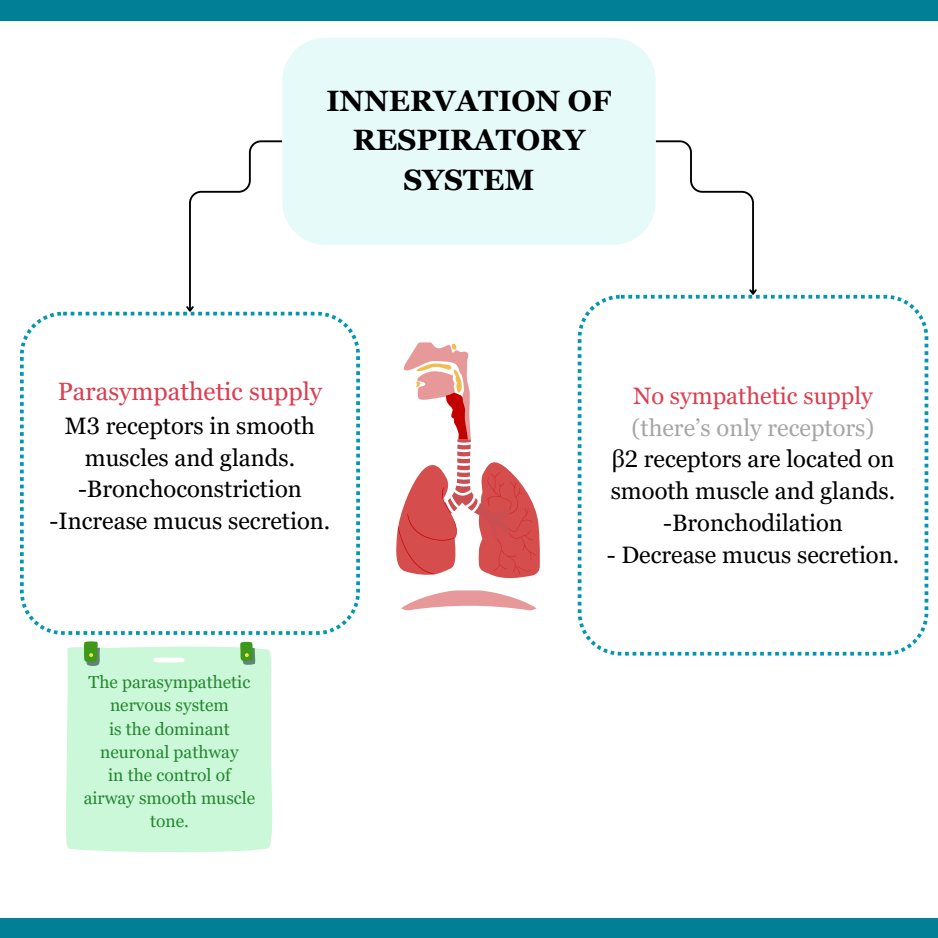
<style>
.page{position:relative;width:938px;height:938px;background:#fff}
.page>*{position:absolute;margin:0;border:0;box-sizing:border-box;transform-origin:0 0}
.t1{font:700 29.5px/39.5px "Georgia Pro";color:#000;text-align:center}
.t2{font:25px "Georgia Pro";color:#db3e50}
.t3{font:23.75px/32px "Georgia Pro";color:#000;text-align:center}
.t4{font:23.75px "Georgia Pro";color:#a6a6a6}
.t5{font:23.75px "Georgia Pro";color:#db3e50}
.t6{font:17.5px/23.2px "Georgia Pro";color:#258730;text-align:center}
</style>
<div class="page">
<div style="left:0;top:0;width:938px;height:937px;background:#007f96"></div>
<div style="left:0;top:21px;width:938px;height:896px;background:#fff"></div>
<svg style="left:654px;top:139px;width:104px;height:156px"></svg>
<svg style="left:184px;top:140px;width:100px;height:172px"></svg>
<div style="left:282px;top:38px;width:373px;height:207px;background:#e7fafa"></div>
<svg style="left:20px;top:312px;width:339px;height:322px"></svg>
<svg style="left:577px;top:295px;width:351px;height:360px"></svg>
<svg style="left:396px;top:512px;width:144px;height:97px"></svg>
<svg style="left:401px;top:342px;width:135px;height:268px"></svg>
<div style="left:66px;top:647px;width:207px;height:205px;background:#caf8d8"></div>
<svg style="left:83px;top:641px;width:172px;height:25px"></svg>
<p class="t1" style="left:326px;top:81px;width:286px">INNERVATION OF<br>RESPIRATORY<br>SYSTEM</p>
<p class="t2" style="left:58px;top:377px;width:266px">Parasympathetic supply</p>
<p class="t3" style="left:50px;top:409px;width:282px">M3 receptors in smooth muscles and glands. -Bronchoconstriction -Increase mucus secretion.</p>
<p class="t6" style="left:89px;top:670px;width:163px">The parasympathetic nervous system</p>
<p class="t6" style="left:100px;top:716px;width:140px">is the dominant neuronal pathway</p>
<p class="t6" style="left:84px;top:763px;width:173px">in the control of airway smooth muscle tone.</p>
<p class="t5" style="left:633px;top:382px;width:241px">No sympathetic supply</p>
<p class="t4" style="left:631px;top:414px;width:244px">(there’s only receptors)</p>
<p class="t3" style="left:610px;top:443px;width:286px">β2 receptors are located on smooth muscle and glands. -Bronchodilation</p>
<p class="t3" style="left:607px;top:539px;width:294px">- Decrease mucus secretion.</p>
</div>
